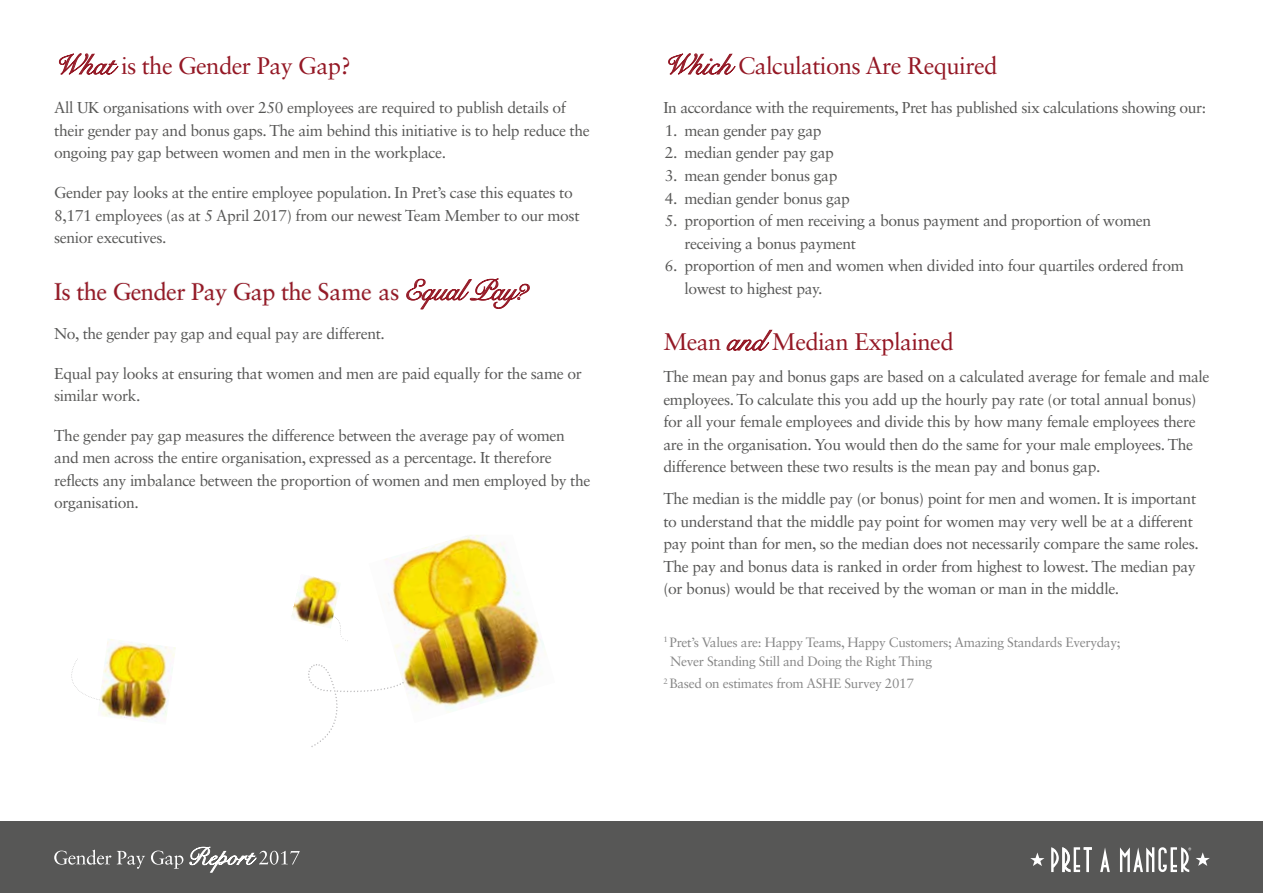
<style>
.page{position:relative;width:1263px;height:893px;background:#fff}
.page>*{position:absolute;margin:0;border:0;box-sizing:border-box;transform-origin:0 0}
.t1{font:24px "Sabon LT Std";letter-spacing:-.025em;color:#941825}
.t2{font:15.75px/22.5px "Sabon LT Std";letter-spacing:-.025em;color:#575756}
.t3{font:13.5px/19.5px "Sabon LT Std";letter-spacing:-.025em;color:#878787}
.s1{font-family:"Snell Roundhand";font-size:28.5px}
</style>
<div class="page">
<div style="left:0;top:822px;width:1263px;height:71px;background:#575756"></div>
<svg style="left:1051px;top:847px;width:41px;height:25px"></svg>
<svg style="left:1100px;top:848px;width:10px;height:24px"></svg>
<svg style="left:1030px;top:852px;width:14px;height:14px"></svg>
<svg style="left:1120px;top:847px;width:90px;height:25px"></svg>
<svg style="left:59px;top:54px;width:59px;height:20px"></svg>
<svg style="left:54px;top:281px;width:53px;height:19px"></svg>
<svg style="left:114px;top:281px;width:161px;height:24px"></svg>
<svg style="left:281px;top:281px;width:30px;height:19px"></svg>
<svg style="left:318px;top:282px;width:53px;height:18px"></svg>
<svg style="left:379px;top:288px;width:20px;height:12px"></svg>
<svg style="left:407px;top:279px;width:122px;height:30px"></svg>
<img style="left:384px;top:535px;width:160px;height:178px">
<img style="left:292px;top:576px;width:48px;height:52px">
<svg style="left:333px;top:616px;width:15px;height:25px"></svg>
<svg style="left:308px;top:664px;width:96px;height:83px"></svg>
<svg style="left:668px;top:54px;width:67px;height:20px"></svg>
<svg style="left:727px;top:330px;width:45px;height:20px"></svg>
<img style="left:99px;top:639px;width:77px;height:83px">
<svg style="left:71px;top:659px;width:29px;height:41px"></svg>
<svg style="left:190px;top:847px;width:110px;height:25px"></svg>
<svg style="left:54px;top:850px;width:129px;height:19px"></svg>
<h1 class="t1" style="left:54px;top:51px;width:298px"><span class="s1">What</span> is the Gender Pay Gap?</h1>
<p class="t2" style="left:54px;top:97px;width:537px">All UK organisations with over 250 employees are required to publish details of their gender pay and bonus gaps. The aim behind this initiative is to help reduce the ongoing pay gap between women and men in the workplace.</p>
<p class="t2" style="left:54px;top:181px;width:527px">Gender pay looks at the entire employee population. In Pret’s case this equates to<br>8,171 employees (as at 5 April 2017) from our newest Team Member to our most senior executives.</p>
<h1 class="t1" style="left:54px;top:277px;width:476px">Is the Gender Pay Gap the Same as <span class="s1">Equal Pay?</span></h1>
<p class="t2" style="left:54px;top:322px;width:332px">No, the gender pay gap and equal pay are different.</p>
<p class="t2" style="left:54px;top:362px;width:529px">Equal pay looks at ensuring that women and men are paid equally for the same or similar work.</p>
<p class="t2" style="left:54px;top:424px;width:538px">The gender pay gap measures the difference between the average pay of women and men across the entire organisation, expressed as a percentage. It therefore reflects any imbalance between the proportion of women and men employed by the organisation.</p>
<h1 class="t1" style="left:663px;top:51px;width:336px"><span class="s1">Which</span> Calculations Are Required</h1>
<p class="t2" style="left:663px;top:97px;width:544px">In accordance with the requirements, Pret has published six calculations showing our:</p>
<p class="t2" style="left:665px;top:119px;width:158px">1. mean gender pay gap</p>
<p class="t2" style="left:665px;top:142px;width:171px">2. median gender pay gap</p>
<p class="t2" style="left:665px;top:164px;width:174px">3. mean gender bonus gap</p>
<p class="t2" style="left:665px;top:187px;width:186px">4. median gender bonus gap</p>
<p class="t2" style="left:684px;top:209px;width:468px;text-indent:-19px">5. proportion of men receiving a bonus payment and proportion of women receiving a bonus payment</p>
<p class="t2" style="left:684px;top:254px;width:501px;text-indent:-19px">6. proportion of men and women when divided into four quartiles ordered from lowest to highest pay.</p>
<h1 class="t1" style="left:663px;top:327px;width:292px">Mean <span class="s1">and</span> Median Explained</h1>
<p class="t2" style="left:663px;top:365px;width:548px">The mean pay and bonus gaps are based on a calculated average for female and male employees. To calculate this you add up the hourly pay rate (or total annual bonus) for all your female employees and divide this by how many female employees there are in the organisation. You would then do the same for your male employees. The difference between these two results is the mean pay and bonus gap.</p>
<p class="t2" style="left:663px;top:487px;width:537px">The median is the middle pay (or bonus) point for men and women. It is important to understand that the middle pay point for women may very well be at a different pay point than for men, so the median does not necessarily compare the same roles.<br>The pay and bonus data is ranked in order from highest to lowest. The median pay (or bonus) would be that received by the woman or man in the middle.</p>
<p class="t3" style="left:670px;top:632px;width:452px;text-indent:-7px"><sup>1</sup> Pret’s Values are: Happy Teams, Happy Customers; Amazing Standards Everyday;<br>Never Standing Still and Doing the Right Thing</p>
<p class="t3" style="left:663px;top:674px;width:252px"><sup>2</sup> Based on estimates from ASHE Survey 2017</p>
</div>
